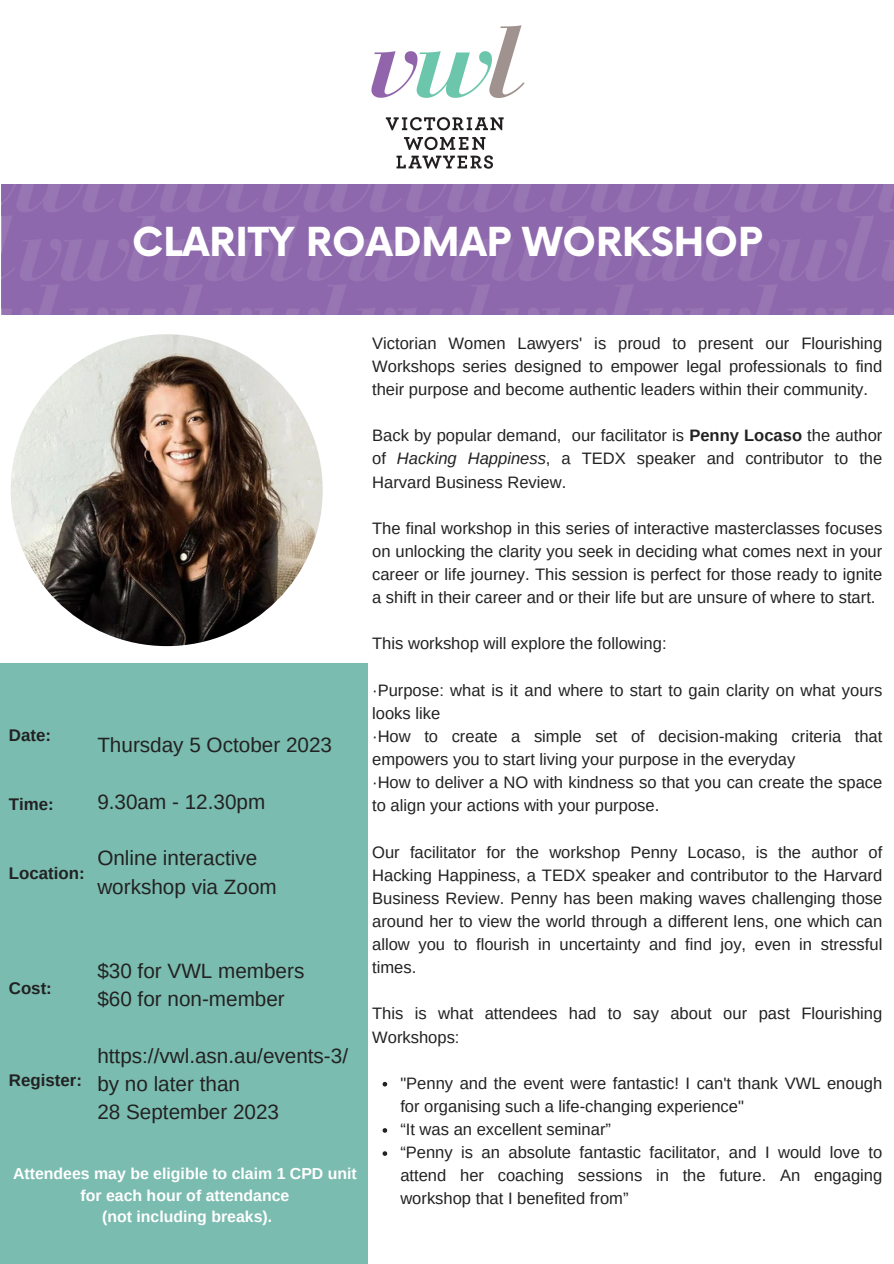
<style>
.page{position:relative;width:894px;height:1264px;background:#fff}
.page>*{position:absolute;margin:0;border:0;box-sizing:border-box;transform-origin:0 0}
.t1{font:700 38.85px "Now";color:#fff}
.t2{font:20.7px/28.2px "Arimo";color:#222}
.t3{font:700 16.8px "Arimo";color:#222}
.t4{font:16.5px/23.1px "Arimo";color:#222}
.t5{font:700 15.9px "Arimo";color:#fff}
.s1{font-weight:700}
.s2{font-style:italic}
</style>
<div class="page">
<div style="left:0;top:664px;width:367px;height:599px;background:#7bbcb0"></div>
<img style="left:371px;top:25px;width:154px;height:144px">
<div style="left:3px;top:184px;width:890px;height:131px;background:linear-gradient(to right,#906cae,#916cae)"></div>
<svg style="left:382px;top:1081px;width:5px;height:5px"></svg>
<svg style="left:382px;top:1128px;width:5px;height:4px"></svg>
<svg style="left:382px;top:1151px;width:5px;height:4px"></svg>
<img style="left:11px;top:334px;width:311px;height:312px;border-radius:50%">
<p class="t1" style="left:132px;top:221px;width:631px">CLARITY ROADMAP WORKSHOP</p>
<p class="t3" style="left:9px;top:725px;width:44px">Date:</p>
<p class="t3" style="left:9px;top:794px;width:46px">Time:</p>
<p class="t3" style="left:9px;top:863px;width:77px">Location:</p>
<p class="t2" style="left:97px;top:731px;width:236px">Thursday 5 October 2023</p>
<p class="t2" style="left:97px;top:787px;width:169px">9.30am - 12.30pm</p>
<p class="t2" style="left:97px;top:844px;width:181px">Online interactive workshop via Zoom</p>
<p class="t3" style="left:9px;top:978px;width:45px">Cost:</p>
<p class="t3" style="left:9px;top:1070px;width:75px">Register:</p>
<p class="t2" style="left:97px;top:956px;width:208px">$30 for VWL members</p>
<p class="t2" style="left:97px;top:985px;width:189px">$60 for non-member</p>
<p class="t2" style="left:97px;top:1041px;width:252px">https://vwl.asn.au/events-3/ by no later than</p>
<p class="t2" style="left:97px;top:1098px;width:183px">28 September 2023</p>
<p class="t5" style="left:13px;top:1164px;width:345px">Attendees may be eligible to claim 1 CPD unit</p>
<p class="t5" style="left:80px;top:1186px;width:210px">for each hour of attendance</p>
<p class="t5" style="left:102px;top:1207px;width:171px">(not including breaks).</p>
<p class="t4" style="left:372px;top:331px;width:511px;text-align:justify">Victorian Women Lawyers' is proud to present our Flourishing Workshops series designed to empower legal professionals to find their purpose and become authentic leaders within their community.</p>
<p class="t4" style="left:372px;top:424px;width:511px;text-align:justify">Back by popular demand, our facilitator is <span class="s1">Penny Locaso</span> the author of <span class="s2">Hacking Happiness</span>, a TEDX speaker and contributor to the Harvard Business Review.</p>
<p class="t4" style="left:372px;top:516px;width:511px;text-align:justify">The final workshop in this series of interactive masterclasses focuses on unlocking the clarity you seek in deciding what comes next in your career or life journey. This session is perfect for those ready to ignite a shift in their career and or their life but are unsure of where to start.</p>
<p class="t4" style="left:372px;top:632px;width:296px">This workshop will explore the following:</p>
<p class="t4" style="left:372px;top:678px;width:511px">·Purpose: what is it and where to start to gain clarity on what yours looks like</p>
<p class="t4" style="left:372px;top:724px;width:511px">·How to create a simple set of decision-making criteria that empowers you to start living your purpose in the everyday</p>
<p class="t4" style="left:372px;top:771px;width:511px">·How to deliver a NO with kindness so that you can create the space to align your actions with your purpose.</p>
<p class="t4" style="left:372px;top:840px;width:511px;text-align:justify">Our facilitator for the workshop Penny Locaso, is the author of Hacking Happiness, a TEDX speaker and contributor to the Harvard Business Review. Penny has been making waves challenging those around her to view the world through a different lens, one which can allow you to flourish in uncertainty and find joy, even in stressful times.</p>
<p class="t4" style="left:372px;top:1002px;width:511px">This is what attendees had to say about our past Flourishing<br>Workshops:</p>
<p class="t4" style="left:400px;top:1071px;width:483px">"Penny and the event were fantastic! I can't thank VWL enough for organising such a life-changing experience"</p>
<p class="t4" style="left:400px;top:1117px;width:212px">“It was an excellent seminar”</p>
<p class="t4" style="left:400px;top:1140px;width:483px;text-align:justify">“Penny is an absolute fantastic facilitator, and I would love to attend her coaching sessions in the future. An engaging workshop that I benefited from”</p>
</div>
